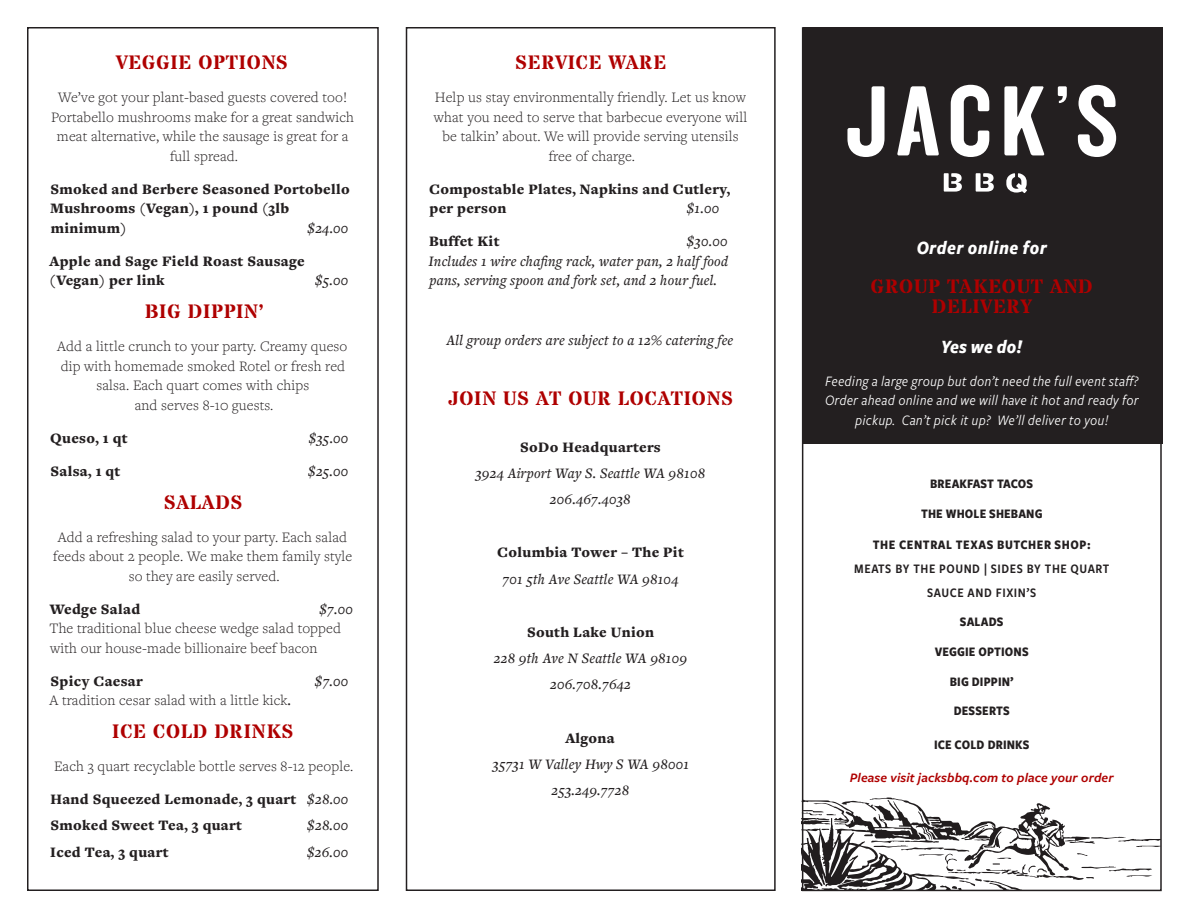
<style>
.page{position:relative;width:1188px;height:918px;background:#fff}
.page>*{position:absolute;margin:0;border:0;box-sizing:border-box;transform-origin:0 0}
.t1{font:700 19.5px/19.5px "Stardos Stencil";letter-spacing:.04em;color:#af0000;text-align:center}
.t2{font:italic 700 19.5px "Freight Sans Cnd Pro";letter-spacing:.02em;color:#fff}
.t3{font:300 15px/19.5px "Freight Text Pro";letter-spacing:.01em;color:#231f20;text-align:center}
.t4{font:900 15px/19.5px "Freight Text Pro";letter-spacing:.02em;color:#231f20}
.t5{font:italic 500 15px/19.5px "Freight Text Pro";letter-spacing:.01em;color:#231f20;text-align:justify}
.t6{font:italic 15px/19.5px "Freight Sans Cnd Pro";letter-spacing:.01em;color:#fff;text-align:center}
.t7{font:700 13.5px "Freight Sans Cnd Pro";letter-spacing:.01em;color:#231f20}
.t8{font:13.5px/24px "Freight Sans Cnd Pro Semi";letter-spacing:.04em;color:#231f20;text-align:center}
.t9{font:italic 600 13.5px "Freight Sans Pro";letter-spacing:.01em;color:#af0000}
.s1{font-weight:500;font-style:italic}
.s2{font-family:"Freight Sans Cnd Pro";font-weight:700}
</style>
<div class="page">
<svg style="left:801px;top:797px;width:358px;height:93px"></svg>
<div style="left:803px;top:27px;width:359px;height:417px;background:#231f20"></div>
<svg style="left:847px;top:85px;width:269px;height:108px"></svg>
<div style="left:802px;top:27px;width:360px;height:864px;border:2px solid #231f20"></div>
<div style="left:27px;top:27px;width:352px;height:864px;border:2px solid #231f20"></div>
<div style="left:406px;top:27px;width:370px;height:864px;border:2px solid #231f20"></div>
<p class="t1" style="left:116px;top:54px;width:173px">VEGGIE OPTIONS</p>
<p class="t3" style="left:51px;top:87px;width:304px">We’ve got your plant-based guests covered too!<br>Portabello mushrooms make for a great sandwich meat alternative, while the sausage is great for a full spread.</p>
<p class="t4" style="left:50px;top:179px;width:301px">Smoked and Berbere Seasoned Portobello<br>Mushrooms (Vegan), 1 pound (3lb minimum)</p>
<p class="t5" style="left:308px;top:217px;width:42px">$24.00</p>
<p class="t4" style="left:49px;top:251px;width:257px">Apple and Sage Field Roast Sausage (Vegan) per link</p>
<p class="t5" style="left:315px;top:270px;width:35px">$5.00</p>
<p class="t1" style="left:145px;top:303px;width:120px">BIG DIPPIN’</p>
<p class="t3" style="left:57px;top:336px;width:292px">Add a little crunch to your party. Creamy queso dip with homemade smoked Rotel or fresh red salsa. Each quart comes with chips<br>and serves 8-10 guests.</p>
<p class="t4" style="left:50px;top:428px;width:79px">Queso, 1 qt</p>
<p class="t5" style="left:309px;top:427px;width:41px">$35.00</p>
<p class="t4" style="left:51px;top:461px;width:71px">Salsa, 1 qt</p>
<p class="t5" style="left:308px;top:460px;width:42px">$25.00</p>
<p class="t1" style="left:164px;top:493px;width:80px">SALADS</p>
<p class="t3" style="left:53px;top:527px;width:301px">Add a refreshing salad to your party. Each salad feeds about 2 people. We make them family style so they are easily served.</p>
<p class="t4" style="left:50px;top:599px;width:92px">Wedge Salad</p>
<p class="t3" style="left:50px;top:599px;width:305px;text-align:left;text-indent:270px"><span class="s1">$7.00<br></span>The traditional blue cheese wedge salad topped with our house-made billionaire beef bacon</p>
<p class="t4" style="left:51px;top:671px;width:94px">Spicy Caesar</p>
<p class="t5" style="left:315px;top:670px;width:35px">$7.00</p>
<p class="t3" style="left:49px;top:690px;width:243px">A tradition cesar salad with a little kick<span class="s1">.</span></p>
<p class="t1" style="left:112px;top:723px;width:182px">ICE COLD DRINKS</p>
<p class="t3" style="left:54px;top:756px;width:301px">Each 3 quart recyclable bottle serves 8-12 people.</p>
<p class="t4" style="left:50px;top:789px;width:300px">Hand Squeezed Lemonade, 3 quart <span class="s1">$28.00</span></p>
<p class="t4" style="left:51px;top:815px;width:193px">Smoked Sweet Tea, 3 quart</p>
<p class="t5" style="left:307px;top:815px;width:43px">$28.00</p>
<p class="t4" style="left:50px;top:842px;width:120px">Iced Tea, 3 quart</p>
<p class="t5" style="left:307px;top:841px;width:43px">$26.00</p>
<p class="t1" style="left:515px;top:54px;width:152px">SERVICE WARE</p>
<p class="t3" style="left:434px;top:87px;width:315px">Help us stay environmentally friendly. Let us know what you need to serve that barbecue everyone will be talkin’ about. We will provide serving utensils free of charge.</p>
<p class="t4" style="left:429px;top:179px;width:303px">Compostable Plates, Napkins and Cutlery, per person</p>
<p class="t5" style="left:687px;top:198px;width:34px">$1.00</p>
<p class="t5" style="left:429px;top:231px;width:301px;text-indent:258px">$30.00<br>Includes 1 wire chafing rack, water pan, 2 half food pans, serving spoon and fork set, and 2 hour fuel.</p>
<p class="t4" style="left:429px;top:231px;width:72px">Buffet Kit</p>
<p class="t5" style="left:447px;top:330px;width:288px">All group orders are subject to a 12% catering fee</p>
<p class="t1" style="left:448px;top:390px;width:286px">JOIN US AT OUR LOCATIONS</p>
<p class="t4" style="left:520px;top:437px;width:142px">SoDo Headquarters</p>
<p class="t5" style="left:476px;top:463px;width:231px">3924 Airport Way S. Seattle WA 98108</p>
<p class="t5" style="left:550px;top:489px;width:82px">206.467.4038</p>
<p class="t4" style="left:497px;top:542px;width:188px">Columbia Tower – The Pit</p>
<p class="t5" style="left:502px;top:568px;width:178px">701 5th Ave Seattle WA 98104</p>
<p class="t4" style="left:527px;top:622px;width:129px">South Lake Union</p>
<p class="t5" style="left:494px;top:648px;width:195px">228 9th Ave N Seattle WA 98109</p>
<p class="t5" style="left:550px;top:674px;width:83px">206.708.7642</p>
<p class="t4" style="left:565px;top:728px;width:51px">Algona</p>
<p class="t5" style="left:493px;top:754px;width:198px">35731 W Valley Hwy S WA 98001</p>
<p class="t5" style="left:551px;top:780px;width:79px">253.249.7728</p>
<p class="t2" style="left:917px;top:234px;width:132px">Order online for</p>
<p class="t1" style="left:871px;top:278px;width:223px">GROUP TAKEOUT AND<br>DELIVERY</p>
<p class="t2" style="left:941px;top:333px;width:83px">Yes we do!</p>
<p class="t6" style="left:825px;top:370px;width:315px">Feeding a large group but don’t need the full event staff?<br>Order ahead online and we will have it hot and ready for pickup. Can’t pick it up? We’ll deliver to you!</p>
<p class="t7" style="left:930px;top:474px;width:104px">BREAKFAST TACOS</p>
<p class="t7" style="left:921px;top:504px;width:123px">THE WHOLE SHEBANG</p>
<p class="t8" style="left:854px;top:532px;width:256px"><span class="s2">THE CENTRAL TEXAS BUTCHER SHOP:<br></span>MEATS BY THE POUND | SIDES BY THE QUART<br>SAUCE AND FIXIN’S</p>
<p class="t7" style="left:960px;top:613px;width:45px">SALADS</p>
<p class="t7" style="left:935px;top:642px;width:96px">VEGGIE OPTIONS</p>
<p class="t7" style="left:950px;top:672px;width:65px">BIG DIPPIN’</p>
<p class="t7" style="left:954px;top:702px;width:58px">DESSERTS</p>
<p class="t7" style="left:934px;top:735px;width:97px">ICE COLD DRINKS</p>
<p class="t9" style="left:850px;top:768px;width:265px">Please visit jacksbbq.com to place your order</p>
</div>
